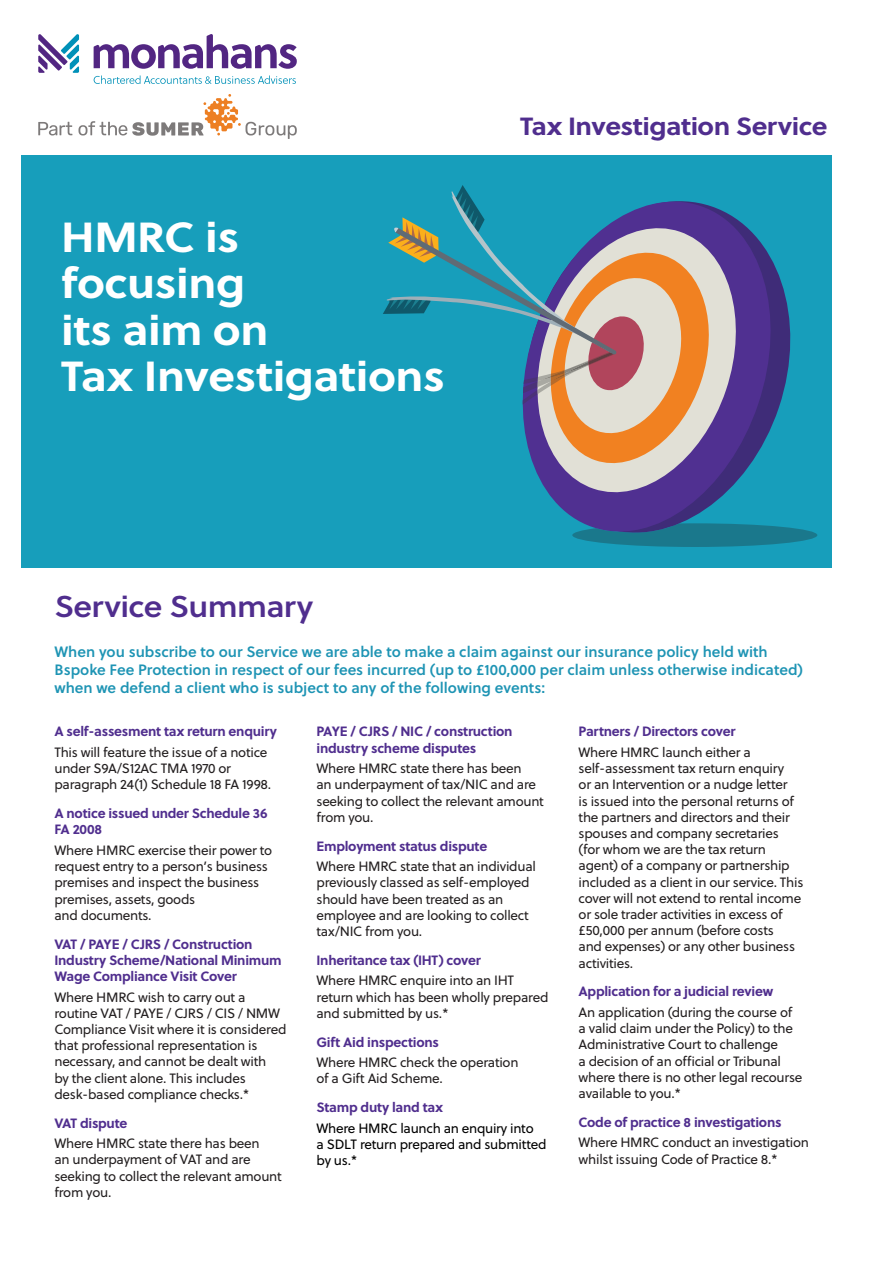
<style>
.page{position:relative;width:893px;height:1263px;background:#fff}
.page>*{position:absolute;margin:0;border:0;box-sizing:border-box;transform-origin:0 0}
.Body_Copy{font:700 42px/46.5px "Soleil";letter-spacing:-.01em;color:#fff;scale:1.08 1}
.Body_Copy-2{font:700 39.75px/42px "Soleil";letter-spacing:-.01em;color:#fff;scale:1.08 1}
.Body_Copy-3{font:30px "Soleil Sb";letter-spacing:-.02em;color:#502e8e;scale:1.08 1}
.Body_Copy-4{font:700 24.9px "Soleil";letter-spacing:-.02em;color:#502e8e;scale:1.08 1}
.t1{font:15px/18px "Soleil Sb";color:#1e94b4}
.t2{font:13.5px/16.2px "Soleil";letter-spacing:-.02em;color:#231f20}
.t3{font:700 13.5px/16.2px "Soleil";letter-spacing:-.02em;color:#502e8e}
.t4{font:13.5px/16.2px "Soleil";letter-spacing:-.02em;color:#000}
</style>
<div class="page">
<svg style="left:21px;top:36px;width:811px;height:532px"></svg>
<div style="left:38px;top:155px;width:791px;height:413px;background:#179ebb"></div>
<svg style="left:38px;top:94px;width:200px;height:42px"></svg>
<svg style="left:246px;top:122px;width:51px;height:17px"></svg>
<svg style="left:38px;top:34px;width:41px;height:39px"></svg>
<svg style="left:94px;top:34px;width:203px;height:35px"></svg>
<svg style="left:94px;top:75px;width:202px;height:9px"></svg>
<svg style="left:808px;top:531px;width:9px;height:9px"></svg>
<svg style="left:558px;top:209px;width:230px;height:338px"></svg>
<svg style="left:537px;top:215px;width:213px;height:290px;background:#675b9f"></svg>
<svg style="left:383px;top:185px;width:337px;height:288px"></svg>
<p class="Body_Copy-2" style="left:63px;top:213px;width:321px">anytime for a Tax<br>Investigation by<br>HMRC</p>
<p class="Body_Copy" style="left:61px;top:211px;width:357px">HMRC is<br>focusing<br>its aim on<br>Tax Investigations</p>
<p class="Body_Copy-4" style="left:520px;top:107px;width:286px">Tax Investigation Service</p>
<p class="Body_Copy-3" style="left:54px;top:583px;width:241px">Service Summary</p>
<p class="t1" style="left:54px;top:642px;width:750px">When you subscribe to our Service we are able to make a claim against our insurance policy held with<br>Bspoke Fee Protection in respect of our fees incurred (up to £100,000 per claim unless otherwise indicated) when we defend a client who is subject to any of the following events:</p>
<p class="t3" style="left:54px;top:723px;width:224px">A self-assesment tax return enquiry</p>
<p class="t2" style="left:54px;top:744px;width:218px">This will feature the issue of a notice under S9A/S12AC TMA 1970 or paragraph 24(1) Schedule 18 FA 1998.</p>
<p class="t3" style="left:54px;top:805px;width:215px">A notice issued under Schedule 36<br>FA 2008</p>
<p class="t2" style="left:54px;top:842px;width:219px">Where HMRC exercise their power to request entry to a person’s business premises and inspect the business premises, assets, goods<br>and documents.</p>
<p class="t3" style="left:54px;top:935px;width:229px">VAT / PAYE / CJRS / Construction<br>Industry Scheme/National Minimum<br>Wage Compliance Visit Cover</p>
<p class="t2" style="left:54px;top:988px;width:234px">Where HMRC wish to carry out a routine VAT / PAYE / CJRS / CIS / NMW Compliance Visit where it is considered that professional representation is necessary, and cannot be dealt with<br>by the client alone. This includes desk-based compliance checks.*</p>
<p class="t3" style="left:54px;top:1114px;width:75px">VAT dispute</p>
<p class="t2" style="left:54px;top:1135px;width:229px">Where HMRC state there has been<br>an underpayment of VAT and are seeking to collect the relevant amount from you.</p>
<p class="t3" style="left:316px;top:723px;width:198px">PAYE / CJRS / NIC / construction industry scheme disputes</p>
<p class="t2" style="left:316px;top:760px;width:229px">Where HMRC state there has been<br>an underpayment of tax/NIC and are seeking to collect the relevant amount from you.</p>
<p class="t3" style="left:316px;top:837px;width:172px">Employment status dispute</p>
<p class="t2" style="left:316px;top:858px;width:221px">Where HMRC state that an individual previously classed as self-employed should have been treated as an employee and are looking to collect tax/NIC from you.</p>
<p class="t3" style="left:316px;top:951px;width:166px">Inheritance tax (IHT) cover</p>
<p class="t2" style="left:316px;top:972px;width:233px">Where HMRC enquire into an IHT return which has been wholly prepared and submitted by us.*</p>
<p class="t3" style="left:316px;top:1033px;width:124px">Gift Aid inspections</p>
<p class="t2" style="left:316px;top:1054px;width:204px">Where HMRC check the operation of a Gift Aid Scheme.</p>
<p class="t3" style="left:316px;top:1099px;width:128px">Stamp duty land tax</p>
<p class="t4" style="left:316px;top:1119px;width:232px">Where HMRC launch an enquiry into<br>a SDLT return prepared and submitted by us.*</p>
<p class="t3" style="left:579px;top:723px;width:158px">Partners / Directors cover</p>
<p class="t2" style="left:579px;top:744px;width:226px">Where HMRC launch either a self-assessment tax return enquiry<br>or an Intervention or a nudge letter<br>is issued into the personal returns of the partners and directors and their spouses and company secretaries (for whom we are the tax return agent) of a company or partnership included as a client in our service. This cover will not extend to rental income or sole trader activities in excess of £50,000 per annum (before costs<br>and expenses) or any other business activities.</p>
<p class="t3" style="left:579px;top:983px;width:196px">Application for a judicial review</p>
<p class="t2" style="left:579px;top:1004px;width:225px">An application (during the course of a valid claim under the Policy) to the Administrative Court to challenge<br>a decision of an official or Tribunal where there is no other legal recourse available to you.*</p>
<p class="t3" style="left:579px;top:1113px;width:204px">Code of practice 8 investigations</p>
<p class="t2" style="left:579px;top:1134px;width:232px">Where HMRC conduct an investigation whilst issuing Code of Practice 8.*</p>
</div>
